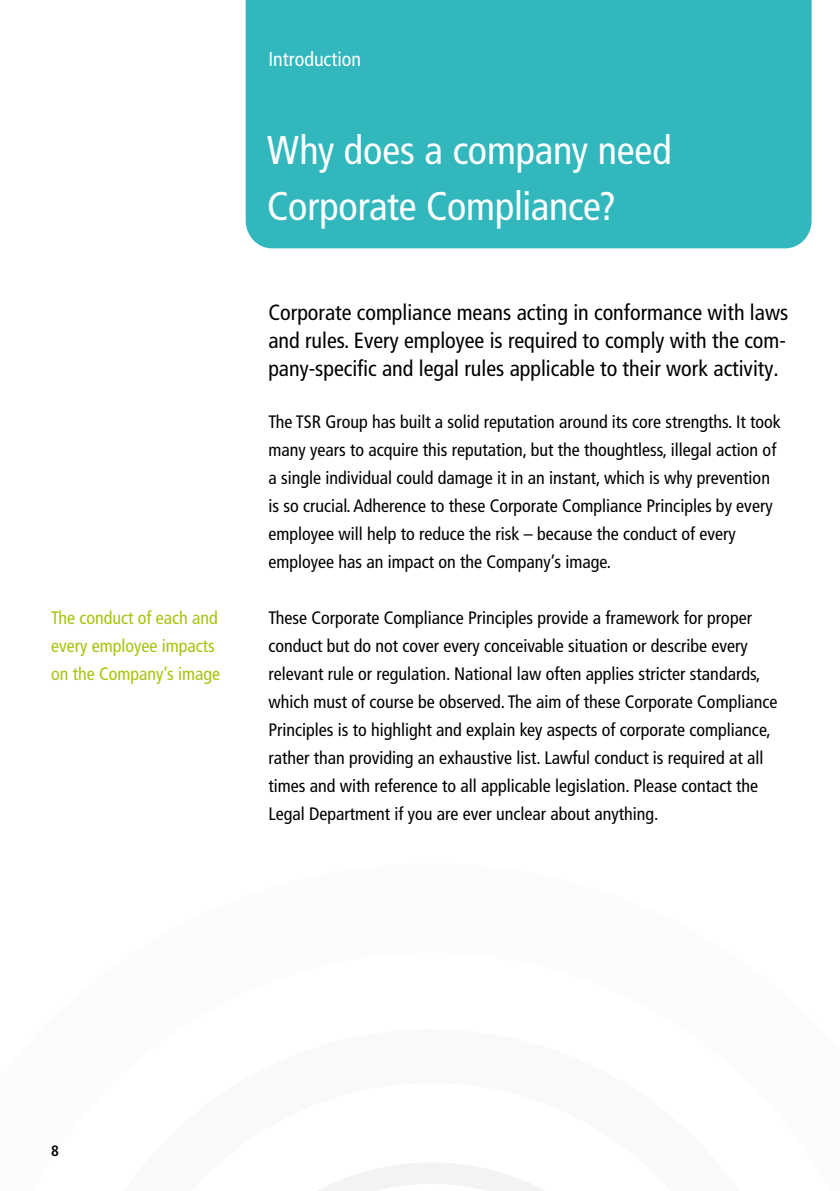
<style>
.page{position:relative;width:840px;height:1191px;background:#fff}
.page>*{position:absolute;margin:0;border:0;box-sizing:border-box;transform-origin:0 0}
.t1{font:condensed 40px/56px "Frutiger LT Pro";letter-spacing:-.005em;color:#fff}
.t2{font:condensed 22px/28px "Frutiger LT Pro";color:#000;text-align:justify}
.t3{font:condensed 20px "Frutiger LT Pro";color:#fff}
.t4{font:condensed 18px/28px "Frutiger LT Pro";color:#000}
.t5{font:condensed 18px/28px "Frutiger LT Pro";color:#a9c30c}
.t6{font:700 condensed 15px "Frutiger LT Pro";color:#000}
</style>
<div class="page">
<svg style="left:318px;top:1163px;width:226px;height:28px"></svg>
<div style="left:245px;top:0;width:566px;height:248px;background:#31b7bc"></div>
<p class="t5" style="left:51px;top:604px;width:170px">The conduct of each and every employee impacts on the Company’s image</p>
<p class="t3" style="left:268px;top:47px;width:94px">Introduction</p>
<h1 class="t1" style="left:267px;top:122px;width:405px">Why does a company need<br>Corporate Compliance?</h1>
<p class="t2" style="left:268px;top:298px;width:521px">Corporate compliance means acting in conformance with laws and rules. Every employee is required to comply with the com&shy;pany-specific and legal rules applicable to their work activity.</p>
<p class="t4" style="left:268px;top:407px;width:513px">The TSR Group has built a solid reputation around its core strengths. It took many years to acquire this reputation, but the thoughtless, illegal action of a single individual could damage it in an instant, which is why prevention is so crucial. Adherence to these Corporate Compliance Principles by every employee will help to reduce the risk – because the conduct of every employee has an impact on the Company’s image.</p>
<p class="t4" style="left:268px;top:603px;width:510px">These Corporate Compliance Principles provide a framework for proper conduct but do not cover every conceivable situation or describe every relevant rule or regulation. National law often applies stricter standards, which must of course be observed. The aim of these Corporate Compliance Principles is to highlight and explain key aspects of corporate compliance, rather than providing an exhaustive list. Lawful conduct is required at all times and with reference to all applicable legislation. Please contact the Legal Department if you are ever unclear about anything.</p>
<p class="t6" style="left:51px;top:1141px;width:9px">8</p>
</div>
